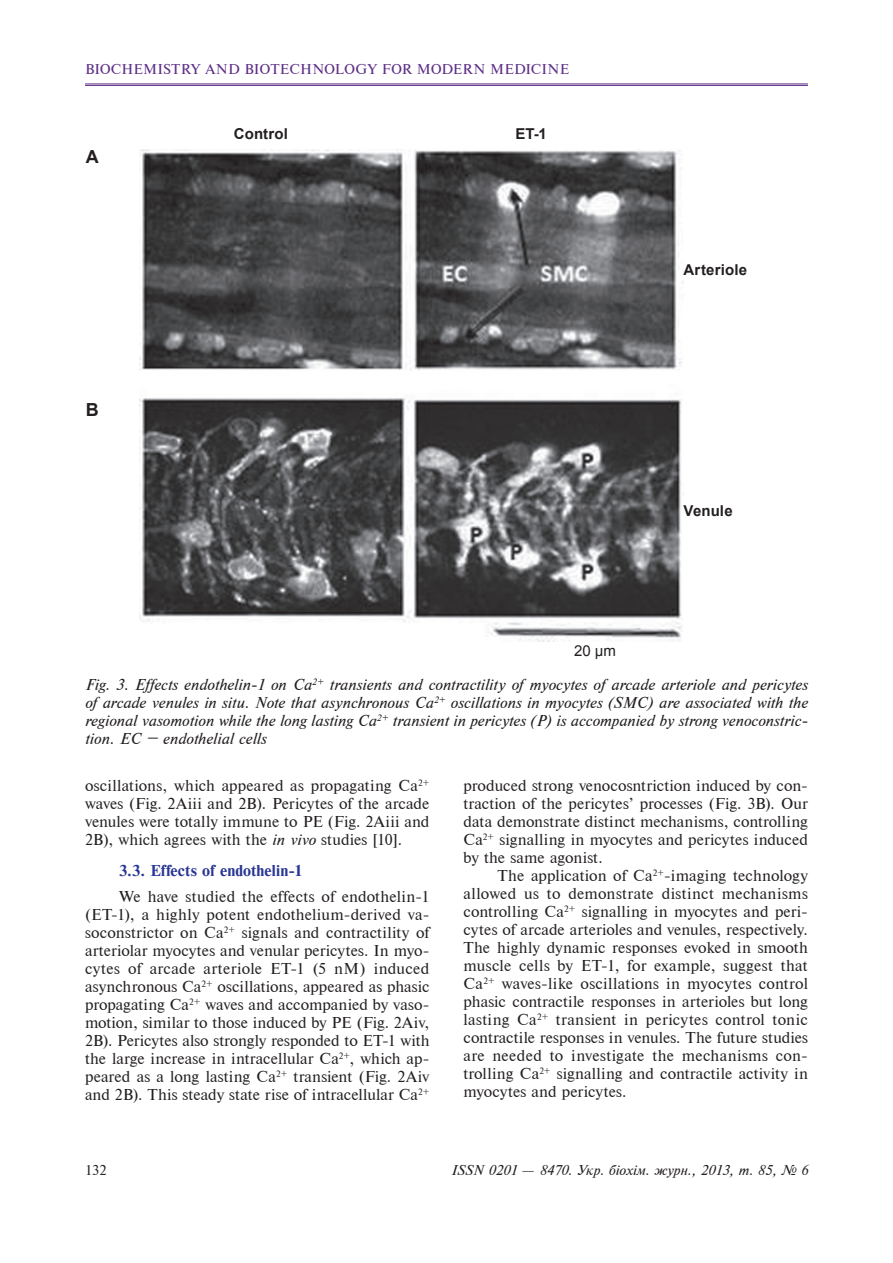
<style>
.page{position:relative;width:893px;height:1263px;background:#fff}
.page>*{position:absolute;margin:0;border:0;box-sizing:border-box;transform-origin:0 0}
.t1{font:700 18px "Arial";color:#231f20}
.t2{font:15px/18px "Newton C";letter-spacing:.005em;color:#231f20;text-align:justify}
.t3{font:15px/18px "Newton C Italic";color:#231f20;text-align:justify}
.t4{font:700 15px "Arial";letter-spacing:.01em;color:#231f20}
.t5{font:15px "Newton C Bold";color:#293695}
.t6{font:15px "Arial";color:#231f20}
.t7{font:13.5px "Newton C";letter-spacing:.01em;color:#5d2e86}
.t8{font:13.5px "Newton C Italic";color:#231f20}
.t9{font:13.5px "Newton C";color:#231f20}
.s1{font-family:"Newton C Italic"}
.s2{font-family:"Newton C"}
</style>
<div class="page">
<hr style="left:85px;top:84px;width:723px;height:1px;background:#5d2e86">
<hr style="left:85px;top:85px;width:723px;height:1px;background:#5d2e86">
<img style="left:139px;top:150px;width:545px;height:491px">
<p class="t7" style="left:85px;top:61px;width:20px">Bioc</p>
<p class="t7" style="left:121px;top:61px;width:23px">hemistr</p>
<p class="t7" style="left:191px;top:61px;width:27px">y and</p>
<p class="t7" style="left:245px;top:61px;width:20px">Biotec</p>
<p class="t7" style="left:300px;top:61px;width:93px">hnolo gy for</p>
<p class="t7" style="left:417px;top:61px;width:26px">Modern</p>
<p class="t7" style="left:490px;top:61px;width:25px">Medicine</p>
<p class="t1" style="left:86px;top:144px;width:14px">А</p>
<p class="t1" style="left:86px;top:398px;width:14px">B</p>
<p class="t4" style="left:234px;top:123px;width:55px">Control</p>
<p class="t4" style="left:515px;top:123px;width:33px">ET-1</p>
<p class="t4" style="left:684px;top:259px;width:65px">Аrteriole</p>
<p class="t6" style="left:574px;top:641px;width:44px">20 µm</p>
<p class="t4" style="left:684px;top:501px;width:51px">Venule</p>
<p class="t3" style="left:85px;top:675px;width:724px">Fig. 3. Effects endothelin-1 on Ca<sup>2+</sup> transients and contractility of myocytes of arcade arteriole and pericytes of arcade venules in situ. Note that asynchronous Ca<sup>2+</sup> oscillations in myocytes (SMC) are associated with the regional vasomotion while the long lasting Ca<sup>2+</sup> transient in pericytes (P) is accompanied by strong venoconstric&shy;tion. EC – endothelial cells</p>
<p class="t2" style="left:85px;top:776px;width:346px">oscillations, which appeared as propagating Ca<sup>2+ </sup>waves (Fig. 2Aiii and 2B). Pericytes of the arcade venules were totally immune to PE (Fig. 2Aiii and 2B), which agrees with the <span class="s1">in vivo</span> studies [10].</p>
<p class="t5" style="left:119px;top:861px;width:185px">3.3. Effects of endothelin-1</p>
<p class="t2" style="left:85px;top:888px;width:346px;text-align:left;text-indent:34px">We have studied the effects of endothelin-1 (ET-1), a highly potent endothelium-derived va&shy;soconstrictor on Ca<sup>2+</sup> signals and contractility of arteriolar myocytes and venular pericytes. In myo&shy;cytes of arcade arteriole ET-1 (5 nM) induced asynchronous Ca<sup>2+</sup> oscillations, appeared as phasic propagating Ca<sup>2+</sup> waves and accompanied by vaso&shy;motion, similar to those induced by PE (Fig. 2Aiv, 2B). Pericytes also strongly responded to ET-1 with the large increase in intracellular Ca<sup>2+</sup>, which ap&shy;peared as a long lasting Ca<sup>2+</sup> transient (Fig. 2Aiv and 2B). This steady state rise of intracellular Ca<sup>2+</sup></p>
<p class="t2" style="left:463px;top:776px;width:346px">produced strong venocosntriction induced by con&shy;traction of the pericytes’ processes (Fig. 3B). Our data demonstrate distinct mechanisms, controlling Ca<sup>2+</sup> signalling in myocytes and pericytes induced by the same agonist.</p>
<p class="t2" style="left:463px;top:866px;width:346px;text-indent:34px">The application of Ca<sup>2+</sup>-imaging technology allowed us to demonstrate distinct mechanisms controlling Ca<sup>2+</sup> signalling in myocytes and peri&shy;cytes of arcade arterioles and venules, respectively.<br>The highly dynamic responses evoked in smooth muscle cells by ET-1, for example, suggest that Ca<sup>2+</sup> waves-like oscillations in myocytes control phasic contractile responses in arterioles but long lasting Ca<sup>2+</sup> transient in pericytes control tonic contractile responses in venules. The future studies are needed to investigate the mechanisms con&shy;trolling Ca<sup>2+</sup> signalling and contractile activity in myocytes and pericytes.</p>
<p class="t9" style="left:85px;top:1163px;width:23px">132</p>
<p class="t8" style="left:451px;top:1163px;width:358px">ISSN 0201 <span class="s2">—</span> 8470. Укр. біохім. журн., 2013, т. 85, № 6</p>
</div>
